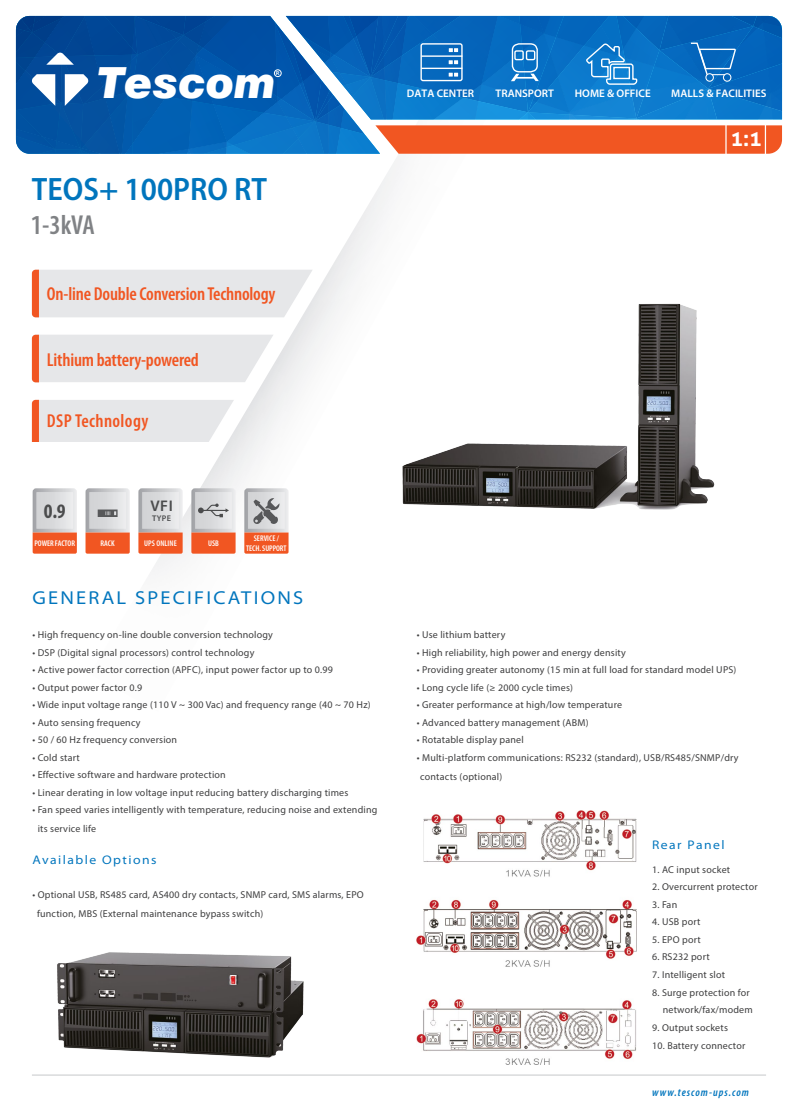
<style>
.page{position:relative;width:798px;height:1117px;background:#fff}
.page>*{position:absolute;margin:0;border:0;box-sizing:border-box;transform-origin:0 0}
.t1{font:italic 900 42.88px "Swiss 721 BT";color:#fff}
.t2{font:600 semi-condensed 32.5px "Myriad Pro";color:#0075bd}
.t3{font:600 condensed 27.5px "Myriad Pro";color:#808285}
.t4{font:700 21.25px "Aller";color:#fff}
.t5{font:700 condensed 20.62px "Myriad Pro";color:#4b4c4d}
.t6{font:600 condensed 18.75px "Myriad Pro";letter-spacing:-.01em;color:#f15622}
.t7{font:semi-expanded 18.75px "Myriad Pro";letter-spacing:.12em;color:#0075bd}
.t8{font:600 condensed 18.75px "Myriad Pro";letter-spacing:.02em;color:#f15622}
.t9{font:600 15.5px "Myriad Pro";color:#4b4c4d}
.t10{font:semi-expanded 12.5px "Myriad Pro";letter-spacing:.12em;color:#0075bd}
.t11{font:italic 600 condensed 11.25px "Myriad Pro";letter-spacing:.09em;color:#0075bd}
.t12{font:600 11px "Myriad Pro";color:#fff}
.t13{font:10px "Myriad Pro";letter-spacing:.02em;color:#3e3e3f}
.t14{font:600 condensed 8.25px/9.2px "Myriad Pro";letter-spacing:-.005em;color:#fff;text-align:center}
.t15{font:600 8.25px "Myriad Pro";color:#4b4c4d}
.t16{font:700 5.12px "Arial";color:#fff}
</style>
<div class="page">
<img style="left:90px;top:155px;width:312px;height:417px">
<div style="left:32px;top:270px;width:280px;height:47px;background:#e6e7e9"></div>
<svg style="left:32px;top:334px;width:241px;height:48px;background:#e7e4e4"></svg>
<svg style="left:32px;top:400px;width:202px;height:42px;background:#e7e2e2"></svg>
<hr style="left:32px;top:1074px;width:733px;height:1px;background:#c7c8ca">
<svg style="left:32px;top:486px;width:258px;height:67px"></svg>
<img style="left:379px;top:276px;width:336px;height:278px">
<svg style="left:16px;top:16px;width:766px;height:138px;background:#2f6cab"></svg>
<img style="left:32px;top:952px;width:295px;height:124px">
<img style="left:417px;top:810px;width:219px;height:253px">
<p class="t1" style="left:98px;top:56px;width:179px">Tescom</p>
<p class="t16" style="left:276px;top:70px;width:5px">R</p>
<p class="t2" style="left:32px;top:168px;width:237px">TEOS+ 100PRO RT</p>
<p class="t3" style="left:31px;top:208px;width:66px">1-3kVA</p>
<p class="t6" style="left:47px;top:282px;width:230px">On-line Double Conversion Technology</p>
<p class="t6" style="left:47px;top:348px;width:153px">Lithium battery-powered</p>
<p class="t8" style="left:47px;top:409px;width:103px">DSP Technology</p>
<p class="t5" style="left:44px;top:498px;width:23px">0.9</p>
<p class="t14" style="left:34px;top:538px;width:42px">POWER FACTOR</p>
<p class="t14" style="left:100px;top:538px;width:16px">RACK</p>
<p class="t9" style="left:150px;top:495px;width:24px">VFI</p>
<p class="t15" style="left:152px;top:512px;width:20px">TYPE</p>
<p class="t14" style="left:144px;top:538px;width:34px">UPS ONLINE</p>
<p class="t14" style="left:208px;top:538px;width:12px">USB</p>
<p class="t14" style="left:246px;top:533px;width:42px">SERVICE /<br>TECH. SUPPORT</p>
<p class="t7" style="left:32px;top:586px;width:272px">GENERAL SPECIFICATIONS</p>
<p class="t13" style="left:32px;top:628px;width:242px">• High frequency on-line double conversion technology</p>
<p class="t13" style="left:32px;top:646px;width:223px">• DSP (Digital signal processors) control technology</p>
<p class="t13" style="left:32px;top:663px;width:302px">• Active power factor correction (APFC), input power factor up to 0.99</p>
<p class="t13" style="left:32px;top:681px;width:111px">• Output power factor 0.9</p>
<p class="t13" style="left:32px;top:698px;width:340px">• Wide input voltage range (110 V ~ 300 Vac) and frequency range (40 ~ 70 Hz)</p>
<p class="t13" style="left:32px;top:716px;width:110px">• Auto sensing frequency</p>
<p class="t13" style="left:32px;top:733px;width:146px">• 50 / 60 Hz frequency conversion</p>
<p class="t13" style="left:32px;top:751px;width:49px">• Cold start</p>
<p class="t13" style="left:32px;top:768px;width:195px">• Effective software and hardware protection</p>
<p class="t13" style="left:32px;top:786px;width:317px">• Linear derating in low voltage input reducing battery discharging times</p>
<p class="t13" style="left:32px;top:803px;width:346px">• Fan speed varies intelligently with temperature, reducing noise and extending</p>
<p class="t13" style="left:38px;top:822px;width:60px">its service life</p>
<p class="t10" style="left:32px;top:851px;width:126px">Available Options</p>
<p class="t13" style="left:32px;top:888px;width:333px">• Optional USB, RS485 card, AS400 dry contacts, SNMP card, SMS alarms, EPO</p>
<p class="t13" style="left:37px;top:906px;width:228px">function, MBS (External maintenance bypass switch)</p>
<p class="t12" style="left:407px;top:87px;width:69px">DATA CENTER</p>
<p class="t12" style="left:495px;top:87px;width:60px">TRANSPORT</p>
<p class="t12" style="left:574px;top:87px;width:77px">HOME &amp; OFFICE</p>
<p class="t12" style="left:671px;top:87px;width:97px">MALLS &amp; FACILITIES</p>
<p class="t4" style="left:730px;top:125px;width:33px">1:1</p>
<p class="t13" style="left:416px;top:628px;width:90px">• Use lithium battery</p>
<p class="t13" style="left:416px;top:646px;width:210px">• High reliability, high power and energy density</p>
<p class="t13" style="left:416px;top:663px;width:321px">• Providing greater autonomy (15 min at full load for standard model UPS)</p>
<p class="t13" style="left:416px;top:681px;width:158px">• Long cycle life (≥ 2000 cycle times)</p>
<p class="t13" style="left:416px;top:698px;width:207px">• Greater performance at high/low temperature</p>
<p class="t13" style="left:416px;top:716px;width:173px">• Advanced battery management (ABM)</p>
<p class="t13" style="left:416px;top:733px;width:109px">• Rotatable display panel</p>
<p class="t13" style="left:416px;top:751px;width:323px">• Multi-platform communications: RS232 (standard), USB/RS485/SNMP/dry</p>
<p class="t13" style="left:420px;top:769px;width:83px">contacts (optional)</p>
<p class="t10" style="left:651px;top:837px;width:74px">Rear Panel</p>
<p class="t13" style="left:651px;top:863px;width:80px">1. AC input socket</p>
<p class="t13" style="left:651px;top:880px;width:107px">2. Overcurrent protector</p>
<p class="t13" style="left:651px;top:898px;width:27px">3. Fan</p>
<p class="t13" style="left:651px;top:915px;width:50px">4. USB port</p>
<p class="t13" style="left:651px;top:933px;width:50px">5. EPO port</p>
<p class="t13" style="left:651px;top:950px;width:59px">6. RS232 port</p>
<p class="t13" style="left:651px;top:968px;width:74px">7. Intelligent slot</p>
<p class="t13" style="left:651px;top:985px;width:99px">8. Surge protection for</p>
<p class="t13" style="left:662px;top:1003px;width:91px">network/fax/modem</p>
<p class="t13" style="left:651px;top:1020px;width:77px">9. Output sockets</p>
<p class="t13" style="left:651px;top:1038px;width:95px">10. Battery connector</p>
<p class="t11" style="left:651px;top:1084px;width:98px">www.tescom-ups.com</p>
</div>
